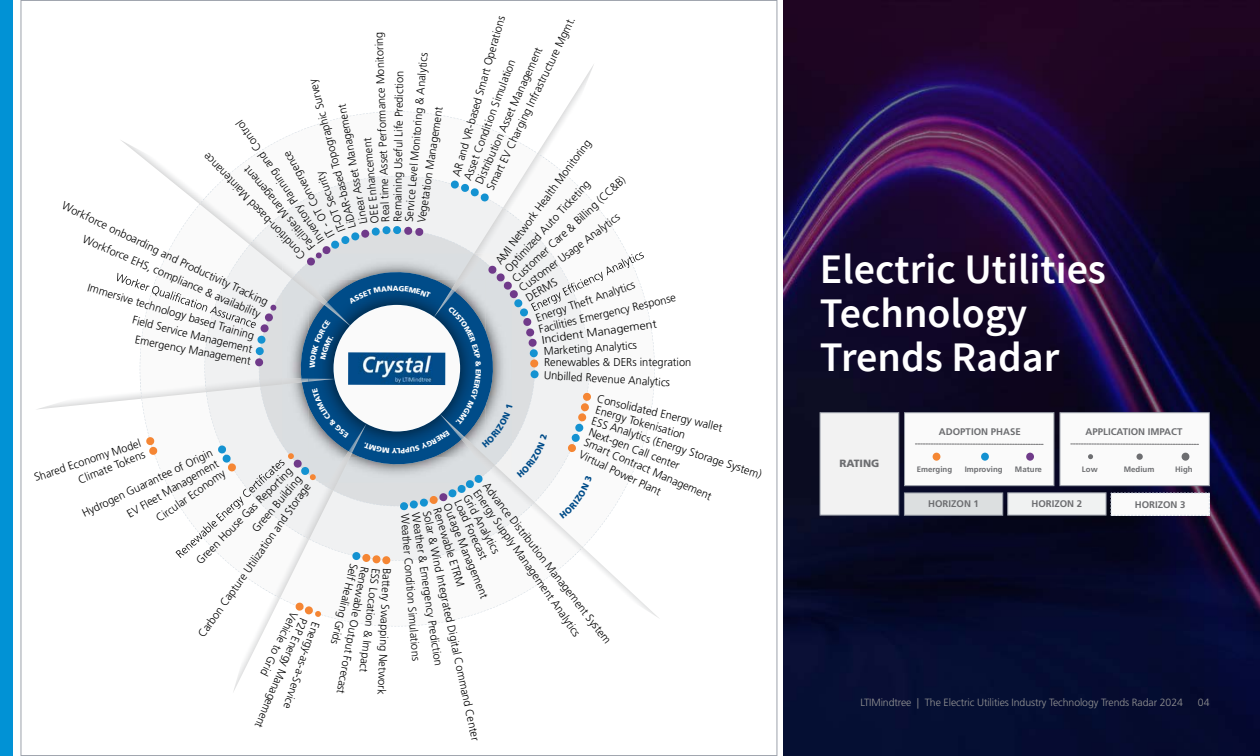
<style>
.page{position:relative;width:1260px;height:756px;background:#fff}
.page>*{position:absolute;margin:0;border:0;box-sizing:border-box;transform-origin:0 0}
.t1{font:600 42px/43.8px "Source Sans Pro";color:#fff}
.t2{font:300 11.29px "Frutiger LT Pro";color:#000}
.t3{font:300 11.29px "Frutiger LT Pro";color:#000;scale:1.09 1}
.t4{font:300 11.29px "Frutiger LT Pro";color:#000;scale:.96 1}
.t5{font:300 10.5px "Frutiger LT Pro";letter-spacing:-.01em;color:#949494}
.t6{font:900 10.5px "Frutiger LT Pro";color:#6d6e71}
.t7{font:300 10.5px "Frutiger LT Pro";color:#939393}
.t8{font:700 9.62px "Frutiger LT Pro";color:#6d6e71}
.t9{font:700 7.88px "Frutiger LT Pro";color:#6d6e71}
.t10{font:900 7.44px "Frutiger LT Pro";color:#fff}
</style>
<div class="page">
<img style="left:784px;top:0;width:476px;height:756px">
<div style="left:820px;top:413px;width:79px;height:102px;background:#f2f2f2;border:1px solid #9ca1ab"></div>
<div style="left:904px;top:413px;width:150px;height:73px;background:#fafafa;border:1px solid #9ca1ab"></div>
<svg style="left:915px;top:444px;width:128px;height:1px"></svg>
<div style="left:933px;top:453px;width:7px;height:8px;background:#f58733;border-radius:50%"></div>
<div style="left:981px;top:453px;width:8px;height:8px;background:#1491d1;border-radius:50%"></div>
<div style="left:1026px;top:453px;width:8px;height:8px;background:#703b8a;border-radius:50%"></div>
<div style="left:1060px;top:413px;width:149px;height:73px;background:#fafafa;border:1px solid #9ca1ab"></div>
<svg style="left:1071px;top:444px;width:128px;height:1px"></svg>
<svg style="left:1088px;top:454px;width:5px;height:5px"></svg>
<div style="left:1136px;top:454px;width:7px;height:6px;background:#6d6e71;border-radius:50%"></div>
<div style="left:1182px;top:453px;width:7px;height:8px;background:#6d6e71;border-radius:50%"></div>
<div style="left:904px;top:493px;width:99px;height:22px;background:#dcdfe0;border:1px solid #9ca1ab"></div>
<div style="left:1008px;top:493px;width:98px;height:22px;background:#f0f2f2;border:1px solid #9ca1ab"></div>
<svg style="left:1111px;top:493px;width:99px;height:23px"></svg>
<div style="left:0;top:0;width:13px;height:756px;background:#0192d5"></div>
<svg style="left:213px;top:176px;width:376px;height:385px;fill:#f0f1f2"></svg>
<svg style="left:450px;top:180px;width:39px;height:22px"></svg>
<svg style="left:362px;top:554px;width:9px;height:8px"></svg>
<div style="left:382px;top:556px;width:9px;height:8px;background:#f58634;border-radius:4px"></div>
<div style="left:305px;top:606px;width:8px;height:8px;background:#f58634;border-radius:50%"></div>
<div style="left:372px;top:555px;width:9px;height:8px;background:#f58634;border-radius:50%"></div>
<svg style="left:295px;top:602px;width:9px;height:9px"></svg>
<svg style="left:315px;top:611px;width:6px;height:6px"></svg>
<img style="left:121px;top:140px;width:79px;height:64px">
<img style="left:200px;top:189px;width:60px;height:37px">
<img style="left:200px;top:189px;width:13px;height:15px">
<img style="left:233px;top:598px;width:47px;height:94px">
<img style="left:262px;top:560px;width:47px;height:38px">
<img style="left:263px;top:588px;width:16px;height:10px">
<img style="left:568px;top:560px;width:91px;height:58px">
<img style="left:568px;top:560px;width:15px;height:1px">
<img style="left:538px;top:64px;width:56px;height:89px">
<img style="left:503px;top:154px;width:51px;height:63px">
<img style="left:537px;top:153px;width:17px;height:12px">
<img style="left:474px;top:208px;width:41px;height:18px">
<svg style="left:503px;top:208px;width:12px;height:9px"></svg>
<svg style="left:117px;top:226px;width:527px;height:334px"></svg>
<p class="t2" style="left:379px;top:222px;width:192px;rotate:-92deg">Real time Asset Performance Monitoring</p>
<p class="t2" style="left:402px;top:221px;width:171px;rotate:-85deg">Service Level Monitoring &amp; Analytics</p>
<p class="t2" style="left:391px;top:222px;width:153px;rotate:-89deg">Remaining Useful Life Prediction</p>
<p class="t2" style="left:346px;top:230px;width:155px;rotate:-105deg">LiDAR-based Topographic Survey</p>
<p class="t2" style="left:357px;top:225px;width:123px;rotate:-100deg">Linear Asset Management</p>
<p class="t2" style="left:415px;top:222px;width:119px;rotate:-81deg">Vegetation Management</p>
<p class="t2" style="left:317px;top:245px;width:148px;rotate:-125deg">Inventory Planning and Control</p>
<p class="t4" style="left:368px;top:223px;width:90px;rotate:-95deg">OEE Enhancement</p>
<p class="t2" style="left:326px;top:240px;width:98px;rotate:-118deg">IT - OT Convergence</p>
<p class="t2" style="left:299px;top:262px;width:144px;rotate:-134deg">Condition-based Maintenance</p>
<p class="t2" style="left:308px;top:252px;width:106px;rotate:-130deg">Facilities Management</p>
<p class="t2" style="left:336px;top:234px;width:65px;rotate:-111deg">IT-OT Security</p>
<p class="t2" style="left:66px;top:198px;width:228px;rotate:26deg">Workforce onboarding and Productivity Tracking</p>
<p class="t2" style="left:86px;top:233px;width:194px;rotate:23deg">Workforce EHS, compliance &amp; availability</p>
<p class="t2" style="left:90px;top:281px;width:175px;rotate:16deg">Immersive technology based Training</p>
<p class="t10" style="left:393px;top:284px;width:7px">A</p>
<p class="t2" style="left:134px;top:313px;width:125px;rotate:14deg">Field Service Management</p>
<p class="t2" style="left:136px;top:332px;width:119px;rotate:11deg">Emergency Management</p>
<p class="t2" style="left:450px;top:174px;width:168px;rotate:-74deg">AR and VR-based Smart Operations</p>
<p class="t2" style="left:483px;top:186px;width:192px;rotate:-64deg">Smart EV Charging Infrastructure Mgmt.</p>
<p class="t2" style="left:473px;top:181px;width:151px;rotate:-66deg">Distribution Asset Management</p>
<p class="t2" style="left:462px;top:177px;width:129px;rotate:-70deg">Asset Condition Simulation</p>
<p class="t2" style="left:492px;top:259px;width:154px;rotate:-53deg">AMI Network Health Monitoring</p>
<p class="t2" style="left:509px;top:275px;width:152px;rotate:-43deg">Customer Care &amp; Billing (CC&amp;B)</p>
<p class="t2" style="left:502px;top:265px;width:122px;rotate:-47deg">Optimized Auto Ticketing</p>
<p class="t2" style="left:516px;top:284px;width:124px;rotate:-37deg">Customer Usage Analytics</p>
<p class="t2" style="left:524px;top:293px;width:36px;rotate:-31deg">DERMS</p>
<p class="t2" style="left:534px;top:312px;width:106px;rotate:-19deg">Energy Theft Analytics</p>
<p class="t2" style="left:538px;top:323px;width:142px;rotate:-13deg">Facilities Emergency Response</p>
<p class="t3" style="left:541px;top:333px;width:108px;rotate:-8deg">Incident Management</p>
<p class="t2" style="left:544px;top:345px;width:95px;rotate:-4deg">Marketing Analytics</p>
<p class="t2" style="left:544px;top:356px;width:149px">Renewables &amp; DERs integration</p>
<p class="t2" style="left:544px;top:369px;width:128px;rotate:3deg">Unbilled Revenue Analytics</p>
<p class="t2" style="left:33px;top:471px;width:113px;rotate:-18deg">Shared Economy Model</p>
<p class="t2" style="left:80px;top:508px;width:145px;rotate:-26deg">Hydrogen Guarantee of Origin</p>
<p class="t2" style="left:76px;top:474px;width:73px;rotate:-22deg">Climate Tokens</p>
<p class="t2" style="left:125px;top:509px;width:105px;rotate:-30deg">EV Fleet Management</p>
<p class="t2" style="left:193px;top:557px;width:133px;rotate:-45deg">Green House Gas Reporting</p>
<p class="t2" style="left:153px;top:514px;width:83px;rotate:-35deg">Circular Economy</p>
<p class="t2" style="left:249px;top:526px;width:71px;rotate:-50deg">Green Building</p>
<p class="t2" style="left:196px;top:632px;width:188px;rotate:-55deg">Carbon Capture Utilization and Storage</p>
<p class="t2" style="left:300px;top:616px;width:71px;rotate:116deg">Vehicle to Grid</p>
<p class="t2" style="left:310px;top:621px;width:120px;rotate:113deg">P2P Energy Management</p>
<p class="t2" style="left:323px;top:625px;width:92px;rotate:109deg">Energy-as-a-Service</p>
<p class="t2" style="left:599px;top:392px;width:130px;rotate:13deg">Consolidated Energy wallet</p>
<p class="t2" style="left:598px;top:403px;width:94px;rotate:16deg">Energy Tokenisation</p>
<p class="t2" style="left:594px;top:414px;width:179px;rotate:18deg">ESS Analytics (Energy Storage System)</p>
<p class="t2" style="left:592px;top:425px;width:98px;rotate:21deg">Next-gen Call center</p>
<p class="t2" style="left:587px;top:436px;width:139px;rotate:23deg">Smart Contract Management</p>
<p class="t10" style="left:397px;top:455px;width:7px;rotate:-180deg">Y</p>
<p class="t2" style="left:582px;top:448px;width:91px;rotate:25deg">Virtual Power Plant</p>
<p class="t2" style="left:491px;top:480px;width:202px;rotate:52deg">Advance Distribution Management System</p>
<p class="t2" style="left:482px;top:486px;width:179px;rotate:55deg">Energy Supply Management Analytics</p>
<p class="t2" style="left:472px;top:492px;width:66px;rotate:62deg">Grid Analytics</p>
<p class="t2" style="left:464px;top:498px;width:66px;rotate:65deg">Load Forecast</p>
<p class="t2" style="left:453px;top:501px;width:103px;rotate:68deg">Outage Management</p>
<p class="t2" style="left:412px;top:514px;width:148px;rotate:86deg">Weather Condition Simulations</p>
<p class="t2" style="left:443px;top:506px;width:83px;rotate:73deg">Renewable ETRM</p>
<p class="t2" style="left:433px;top:510px;width:236px;rotate:78deg">Solar &amp; Wind Integrated Digital Command Center</p>
<p class="t2" style="left:422px;top:512px;width:156px;rotate:81deg">Weather &amp; Emergency Prediction</p>
<p class="t2" style="left:361px;top:565px;width:85px;rotate:104deg">Self Healing Grids</p>
<p class="t2" style="left:372px;top:568px;width:131px;rotate:101deg">Renewable Output Forecast</p>
<p class="t2" style="left:383px;top:569px;width:106px;rotate:97deg">ESS Location &amp; Impact</p>
<p class="t2" style="left:393px;top:569px;width:128px;rotate:92deg">Battery Swapping Network</p>
<h1 class="t1" style="left:820px;top:249px;width:288px">Electric Utilities<br>Technology<br>Trends Radar</h1>
<p class="t6" style="left:839px;top:457px;width:42px">RATING</p>
<p class="t8" style="left:939px;top:426px;width:83px">ADOPTION PHASE</p>
<p class="t9" style="left:917px;top:464px;width:37px">Emerging</p>
<p class="t9" style="left:965px;top:464px;width:39px">Improving</p>
<p class="t9" style="left:1015px;top:464px;width:28px">Mature</p>
<p class="t8" style="left:1086px;top:426px;width:98px">APPLICATION IMPACT</p>
<p class="t9" style="left:1082px;top:464px;width:17px">Low</p>
<p class="t9" style="left:1124px;top:464px;width:32px">Medium</p>
<p class="t9" style="left:1175px;top:464px;width:19px">High</p>
<p class="t8" style="left:928px;top:498px;width:52px">HORIZON 1</p>
<p class="t8" style="left:1031px;top:498px;width:52px">HORIZON 2</p>
<p class="t8" style="left:1135px;top:499px;width:52px">HORIZON 3</p>
<p class="t5" style="left:861px;top:696px;width:324px">LTIMindtree | The Electric Utilities Industry Technology Trends Radar 2024</p>
<p class="t7" style="left:1198px;top:696px;width:13px">04</p>
</div>
